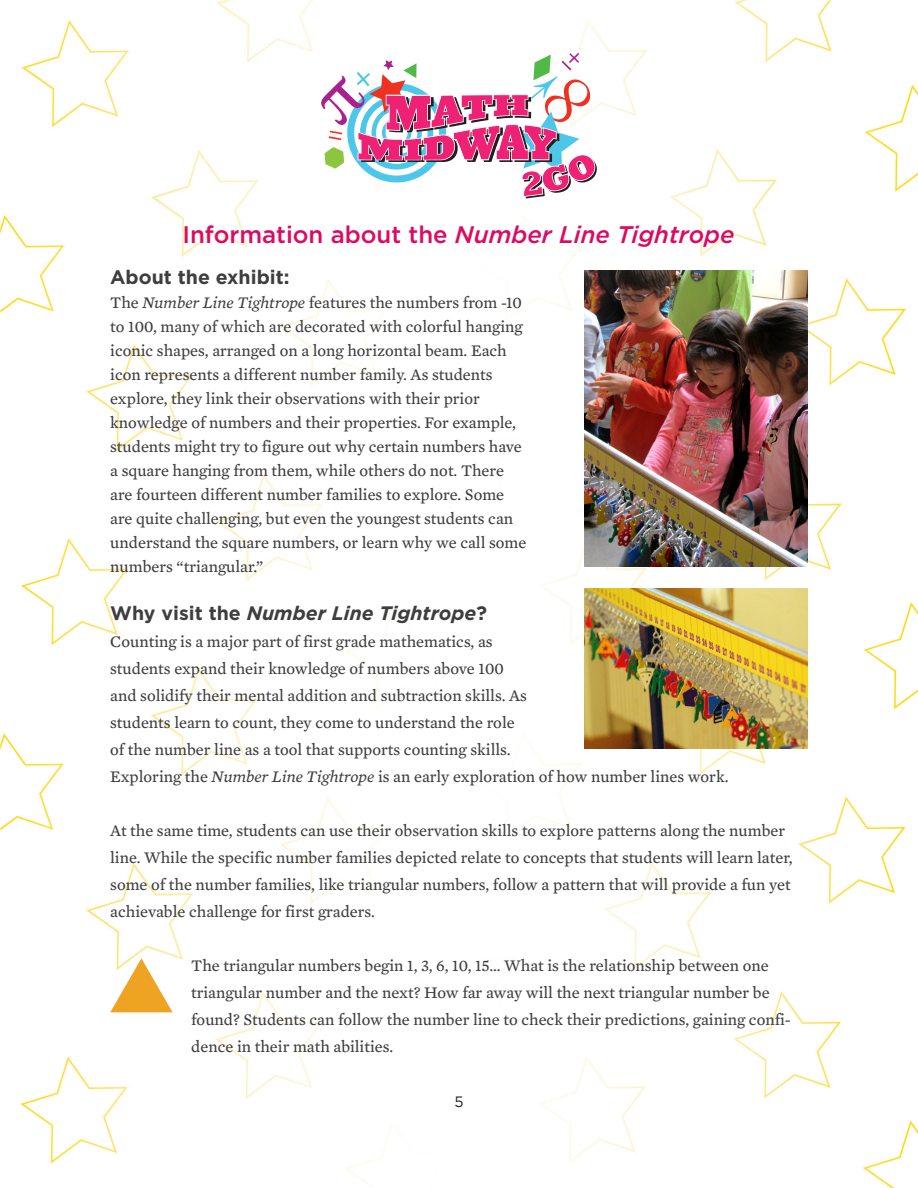
<style>
.page{position:relative;width:918px;height:1188px;background:#fff}
.page>*{position:absolute;margin:0;border:0;box-sizing:border-box;transform-origin:0 0}
.t1{font:500 24px "Gotham HTF";color:#db0a62}
.t2{font:italic 700 19.5px "Gotham HTF";color:#3e3e3f}
.t3{font:700 19.5px "Gotham HTF";color:#3e3e3f}
.t4{font:16.5px/24px "Mercury Text G3 Roman";color:#3e3e3f}
.t5{font:15px "Gotham HTF";color:#231f20}
.s1{font-style:italic}
.s2{font-family:"Mercury Text G3";font-style:italic}
.s3{font-style:normal}
</style>
<div class="page">
<img style="left:0;top:0;width:918px;height:1188px">
<svg style="left:321px;top:53px;width:276px;height:145px"></svg>
<img style="left:585px;top:588px;width:223px;height:160px">
<svg style="left:110px;top:958px;width:63px;height:54px"></svg>
<img style="left:585px;top:270px;width:223px;height:297px">
<h1 class="t1" style="left:182px;top:221px;width:554px">Information about the <span class="s1">Number Line Tightrope</span></h1>
<p class="t3" style="left:110px;top:266px;width:181px">About the exhibit:</p>
<p class="t4" style="left:110px;top:291px;width:418px">The <span class="s2">Number Line Tightrope</span> features the numbers from -10 to 100, many of which are decorated with colorful hanging iconic shapes, arranged on a long horizontal beam. Each icon represents a different number family. As students explore, they link their observations with their prior knowledge of numbers and their properties. For example, students might try to figure out why certain numbers have a square hanging from them, while others do not. There are fourteen different number families to explore. Some are quite challenging, but even the youngest students can understand the square numbers, or learn why we call some numbers “triangular.”</p>
<p class="t2" style="left:110px;top:601px;width:378px"><span class="s3">Why visit the</span> Number Line Tightrope<span class="s3">?</span></p>
<p class="t4" style="left:110px;top:628px;width:418px;line-height:27px">Counting is a major part of first grade mathematics, as students expand their knowledge of numbers above 100 and solidify their mental addition and subtraction skills. As students learn to count, they come to understand the role of the number line as a tool that supports counting skills.</p>
<p class="t4" style="left:110px;top:764px;width:620px">Exploring the <span class="s2">Number Line Tightrope</span> is an early exploration of how number lines work.</p>
<p class="t4" style="left:110px;top:817px;width:684px;line-height:27px">At the same time, students can use their observation skills to explore patterns along the number line. While the specific number families depicted relate to concepts that students will learn later, some of the number families, like triangular numbers, follow a pattern that will provide a fun yet achievable challenge for first graders.</p>
<p class="t4" style="left:191px;top:952px;width:601px;line-height:27px">The triangular numbers begin 1, 3, 6, 10, 15… What is the relationship between one triangular number and the next? How far away will the next triangular number be found? Students can follow the number line to check their predictions, gaining confi&shy;dence in their math abilities.</p>
<p class="t5" style="left:454px;top:1093px;width:11px">5</p>
</div>
